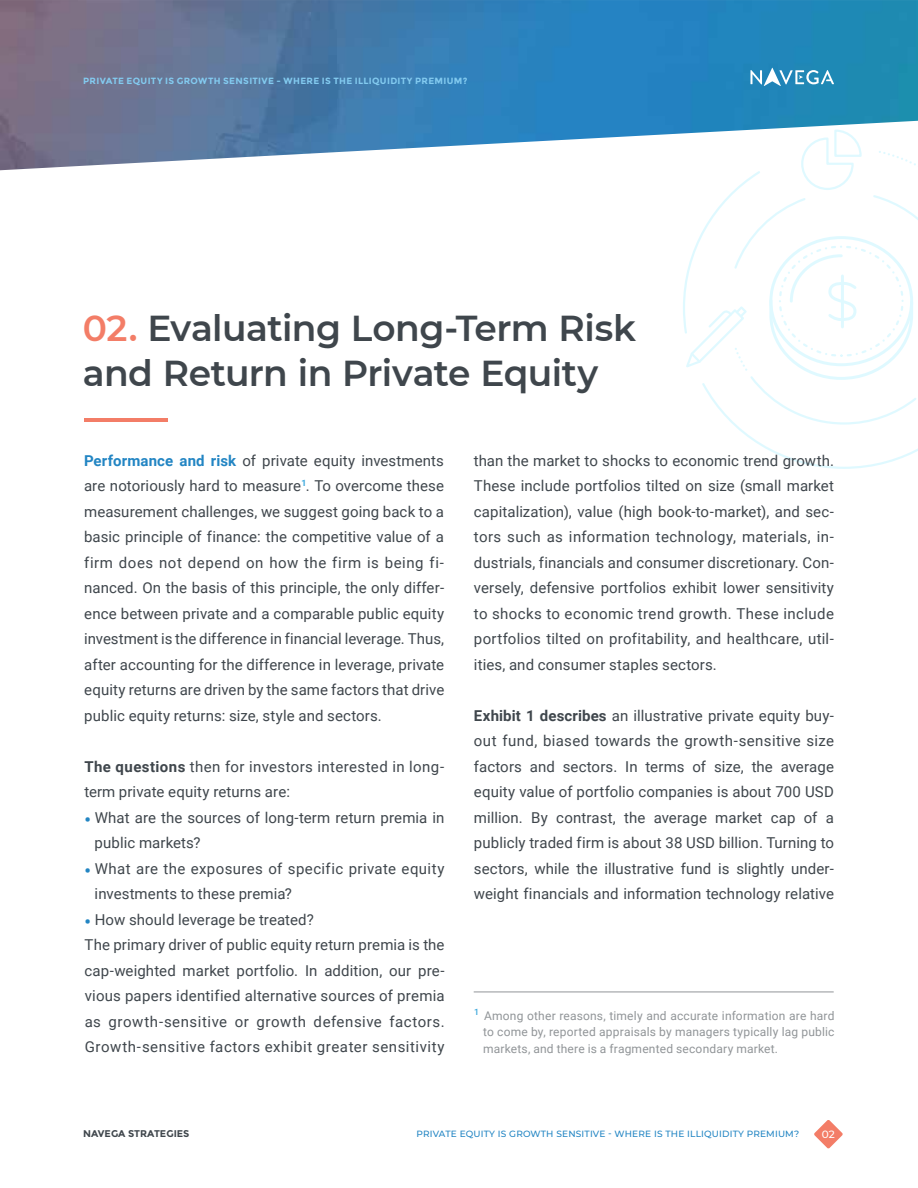
<style>
.page{position:relative;width:918px;height:1188px;background:#fff}
.page>*{position:absolute;margin:0;border:0;box-sizing:border-box;transform-origin:0 0}
.t1{font:600 36px/45px "Montserrat";letter-spacing:-.015em;color:#3f464c}
.t2{font:15px/25.5px "Roboto";letter-spacing:.01em;color:#3f464c}
.t3{font:12px/16.5px "Roboto";letter-spacing:.015em;color:#919598;text-align:justify}
.t4{font:500 10.5px "Montserrat";color:#fff}
.t5{font:700 9.75px "Montserrat";color:#3f464c}
.t6{font:500 9px "Montserrat";letter-spacing:.02em;color:#2285c3}
.t7{font:700 9px "Montserrat";letter-spacing:.04em;color:#83cbf0}
.s1{color:#f37d67}
.s2{font-weight:700;color:#2285c3}
.s3{font-weight:700}
.s4{font-weight:700;font-size:18px;color:#2285c3}
</style>
<div class="page">
<svg style="left:683px;top:170px;width:235px;height:299px"></svg>
<hr style="left:841px;top:276px;width:3px;height:51px;background:#81e9ff">
<svg style="left:814px;top:1120px;width:29px;height:29px"></svg>
<hr style="left:84px;top:418px;width:84px;height:4px;background:#f37d67">
<img style="left:0;top:0;width:918px;height:170px">
<svg style="left:750px;top:68px;width:84px;height:18px"></svg>
<hr style="left:474px;top:992px;width:360px;height:1px;background:#919598">
<p class="t7" style="left:83px;top:75px;width:386px">PRIVATE EQUITY IS GROWTH SENSITIVE - WHERE IS THE ILLIQUIDITY PREMIUM?</p>
<h1 class="t1" style="left:83px;top:304px;width:555px"><span class="s1">02.</span> Evaluating Long-Term Risk and Return in Private Equity</h1>
<p class="t2" style="left:84px;top:447px;width:362px;text-align:justify"><span class="s2">Performance and risk</span> of private equity investments are notoriously hard to measure<sup>1</sup>. To overcome these measurement challenges, we suggest going back to a basic principle of finance: the competitive value of a firm does not depend on how the firm is being fi&shy;nanced. On the basis of this principle, the only differ&shy;ence between private and a comparable public equity investment is the difference in financial leverage. Thus, after accounting for the difference in leverage, private equity returns are driven by the same factors that drive public equity returns: size, style and sectors.</p>
<p class="t2" style="left:84px;top:753px;width:361px"><span class="s3">The questions</span> then for investors interested in long&shy;term private equity returns are:</p>
<p class="t2" style="left:95px;top:804px;width:351px;text-indent:-10px"><span class="s4">•</span> What are the sources of long-term return premia in public markets?</p>
<p class="t2" style="left:95px;top:855px;width:351px;text-indent:-10px"><span class="s4">•</span> What are the exposures of specific private equity investments to these premia?</p>
<p class="t2" style="left:85px;top:906px;width:362px"><span class="s4">•</span> How should leverage be treated?<br>The primary driver of public equity return premia is the cap-weighted market portfolio. In addition, our pre&shy;vious papers identified alternative sources of premia as growth-sensitive or growth defensive factors.<br>Growth-sensitive factors exhibit greater sensitivity</p>
<p class="t2" style="left:474px;top:447px;width:362px;text-align:justify">than the market to shocks to economic trend growth.<br>These include portfolios tilted on size (small market capitalization), value (high book-to-market), and sec&shy;tors such as information technology, materials, in&shy;dustrials, financials and consumer discretionary. Con&shy;versely, defensive portfolios exhibit lower sensitivity to shocks to economic trend growth. These include portfolios tilted on profitability, and healthcare, util&shy;ities, and consumer staples sectors.</p>
<p class="t2" style="left:474px;top:702px;width:362px;text-align:justify"><span class="s3">Exhibit 1 describes</span> an illustrative private equity buy&shy;out fund, biased towards the growth-sensitive size factors and sectors. In terms of size, the average equity value of portfolio companies is about 700 USD million. By contrast, the average market cap of a publicly traded firm is about 38 USD billion. Turning to sectors, while the illustrative fund is slightly under&shy;weight financials and information technology relative</p>
<p class="t3" style="left:483px;top:1007px;width:353px;text-indent:-9px"><sup>1</sup> Among other reasons, timely and accurate information are hard to come by, reported appraisals by managers typically lag public markets, and there is a fragmented secondary market.</p>
<p class="t5" style="left:83px;top:1128px;width:108px">NAVEGA STRATEGIES</p>
<p class="t6" style="left:417px;top:1127px;width:384px">PRIVATE EQUITY IS GROWTH SENSITIVE - WHERE IS THE ILLIQUIDITY PREMIUM?</p>
<p class="t4" style="left:822px;top:1126px;width:14px">02</p>
</div>
